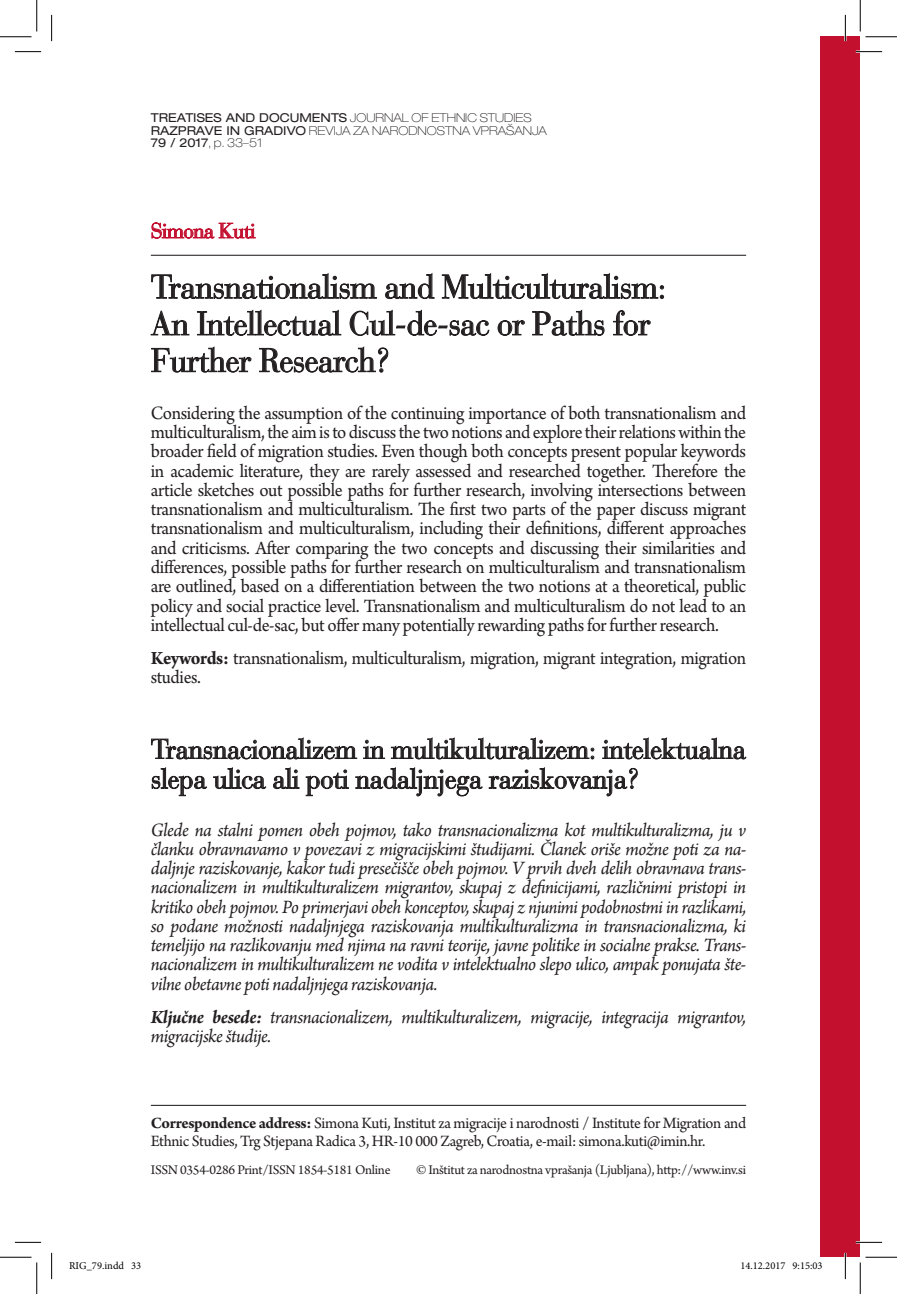
<style>
.page{position:relative;width:897px;height:1294px;background:#fff}
.page>*{position:absolute;margin:0;border:0;box-sizing:border-box;transform-origin:0 0}
.t1{font:33.07px/36.8px "Bauer Bodoni CE";letter-spacing:-.025em;color:#231f20}
.t2{font:27.65px/29.8px "Bauer Bodoni CE";letter-spacing:-.02em;color:#231f20}
.t3{font:21px "Bauer Bodoni CE";letter-spacing:-.04em;color:#c3102f}
.t4{font:19.78px/19.2px "Arno Pro";letter-spacing:-.02em;color:#231f20;text-align:justify;scale:.95 1}
.t5{font:italic 19.78px/19.2px "Arno Pro";letter-spacing:-.025em;color:#231f20;text-align:justify}
.t6{font:19.78px/19.2px "Arno Pro";letter-spacing:-.02em;color:#231f20;scale:.94 1}
.t7{font:16.62px/17.5px "Arno Pro";letter-spacing:-.02em;color:#231f20}
.t8{font:14px "Arno Pro";letter-spacing:-.02em;color:#231f20}
.t9{font:100 expanded 12.25px/12.2px "Helvetica Neue LT Pro";color:#231f20}
.t10{font:10.5px "Minion Pro";color:#000}
.s1{font-weight:400}
.s2{font-weight:700}
</style>
<div class="page">
<hr style="left:151px;top:255px;width:595px;height:1px;background:#231f20">
<svg style="left:151px;top:273px;width:226px;height:26px"></svg>
<svg style="left:385px;top:273px;width:50px;height:26px"></svg>
<svg style="left:442px;top:273px;width:222px;height:26px"></svg>
<svg style="left:151px;top:311px;width:38px;height:24px"></svg>
<svg style="left:197px;top:309px;width:144px;height:27px"></svg>
<svg style="left:350px;top:309px;width:139px;height:27px"></svg>
<svg style="left:498px;top:319px;width:27px;height:17px"></svg>
<svg style="left:532px;top:309px;width:73px;height:27px"></svg>
<svg style="left:613px;top:310px;width:38px;height:26px"></svg>
<svg style="left:151px;top:346px;width:101px;height:27px"></svg>
<svg style="left:259px;top:346px;width:129px;height:27px"></svg>
<svg style="left:151px;top:737px;width:596px;height:59px"></svg>
<svg style="left:151px;top:222px;width:105px;height:17px"></svg>
<div style="left:821px;top:37px;width:39px;height:1220px;background:#c3102f"></div>
<hr style="left:151px;top:1105px;width:595px;height:1px;background:#231f20">
<hr style="left:856px;top:51px;width:26px;height:2px;background:#fff">
<hr style="left:856px;top:1241px;width:26px;height:2px;background:#fff">
<hr style="left:844px;top:15px;width:2px;height:26px;background:#fff">
<hr style="left:844px;top:1253px;width:2px;height:26px;background:#fff">
<svg style="left:15px;top:51px;width:26px;height:1px"></svg>
<svg style="left:856px;top:51px;width:26px;height:1px"></svg>
<svg style="left:15px;top:1242px;width:26px;height:1px"></svg>
<svg style="left:856px;top:1242px;width:26px;height:1px"></svg>
<svg style="left:51px;top:15px;width:1px;height:26px"></svg>
<svg style="left:51px;top:1253px;width:1px;height:26px"></svg>
<svg style="left:845px;top:15px;width:1px;height:26px"></svg>
<svg style="left:845px;top:1253px;width:1px;height:26px"></svg>
<hr style="left:0;top:36px;width:32px;height:1px;background:#000">
<hr style="left:865px;top:36px;width:32px;height:1px;background:#000">
<hr style="left:0;top:1257px;width:32px;height:1px;background:#000">
<hr style="left:865px;top:1257px;width:32px;height:1px;background:#000">
<hr style="left:36px;top:0;width:1px;height:32px;background:#000">
<hr style="left:36px;top:1262px;width:1px;height:32px;background:#000">
<hr style="left:860px;top:0;width:1px;height:32px;background:#000">
<hr style="left:860px;top:1262px;width:1px;height:32px;background:#000">
<p class="t9" style="left:151px;top:112px;width:398px"><span class="s1">TREATISES AND DOCUMENTS</span> JOURNAL OF ETHNIC STUDIES<br><span class="s1">RAZPRAVE IN GRADIVO</span> REVIJA ZA NARODNOSTNA VPRAŠANJA<br><span class="s1">79 / 2017</span>, p. 33–51</p>
<p class="t3" style="left:151px;top:218px;width:106px">Simona Kuti</p>
<h1 class="t1" style="left:151px;top:269px;width:517px">Transnationalism and Multiculturalism:<br>An Intellectual Cul-de-sac or Paths for<br>Further Research?</h1>
<p class="t4" style="left:151px;top:404px;width:628px">Considering the assumption of the continuing importance of both transnationalism and multiculturalism, the aim is to discuss the two notions and explore their relations within the broader field of migration studies. Even though both concepts present popular keywords in academic literature, they are rarely assessed and researched together. Therefore the article sketches out possible paths for further research, involving intersections between transnationalism and multiculturalism. The first two parts of the paper discuss migrant transnationalism and multiculturalism, including their definitions, different approaches and criticisms. After comparing the two concepts and discussing their similarities and differences, possible paths for further research on multiculturalism and transnationalism are outlined, based on a differentiation between the two notions at a theoretical, public policy and social practice level. Transnationalism and multiculturalism do not lead to an intellectual cul-de-sac, but offer many potentially rewarding paths for further research.</p>
<p class="t6" style="left:151px;top:649px;width:635px"><span class="s2">Keywords:</span> transnationalism, multiculturalism, migration, migrant integration, migration studies.</p>
<h2 class="t2" style="left:151px;top:734px;width:597px">Transnacionalizem in multikulturalizem: intelektualna slepa ulica ali poti nadaljnjega raziskovanja?</h2>
<p class="t5" style="left:151px;top:821px;width:597px">Glede na stalni pomen obeh pojmov, tako transnacionalizma kot multikulturalizma, ju v članku obravnavamo v povezavi z migracijskimi študijami. Članek oriše možne poti za na&shy;daljnje raziskovanje, kakor tudi presečišče obeh pojmov. V prvih dveh delih obravnava trans&shy;nacionalizem in multikulturalizem migrantov, skupaj z definicijami, različnimi pristopi in kritiko obeh pojmov. Po primerjavi obeh konceptov, skupaj z njunimi podobnostmi in razlikami, so podane možnosti nadaljnjega raziskovanja multikulturalizma in transnacionalizma, ki temeljijo na razlikovanju med njima na ravni teorije, javne politike in socialne prakse. Trans&shy;nacionalizem in multikulturalizem ne vodita v intelektualno slepo ulico, ampak ponujata šte&shy;vilne obetavne poti nadaljnjega raziskovanja.</p>
<p class="t5" style="left:151px;top:1008px;width:597px"><span class="s2">Ključne besede:</span> transnacionalizem, multikulturalizem, migracije, integracija migrantov, migracijske študije.</p>
<p class="t7" style="left:151px;top:1115px;width:597px"><span class="s2">Correspondence address:</span> Simona Kuti, Institut za migracije i narodnosti / Institute for Migration and<br>Ethnic Studies, Trg Stjepana Radica 3, HR-10 000 Zagreb, Croatia, e-mail: simona.kuti@imin.hr.</p>
<p class="t8" style="left:151px;top:1162px;width:241px">ISSN 0354-0286 Print/ISSN 1854-5181 Online</p>
<p class="t8" style="left:416px;top:1162px;width:332px">© Inštitut za narodnostna vprašanja (Ljubljana), http://www.inv.si</p>
<p class="t10" style="left:69px;top:1258px;width:74px">RIG_79.indd 33</p>
<p class="t10" style="left:740px;top:1258px;width:84px">14.12.2017 9:15:03</p>
</div>
